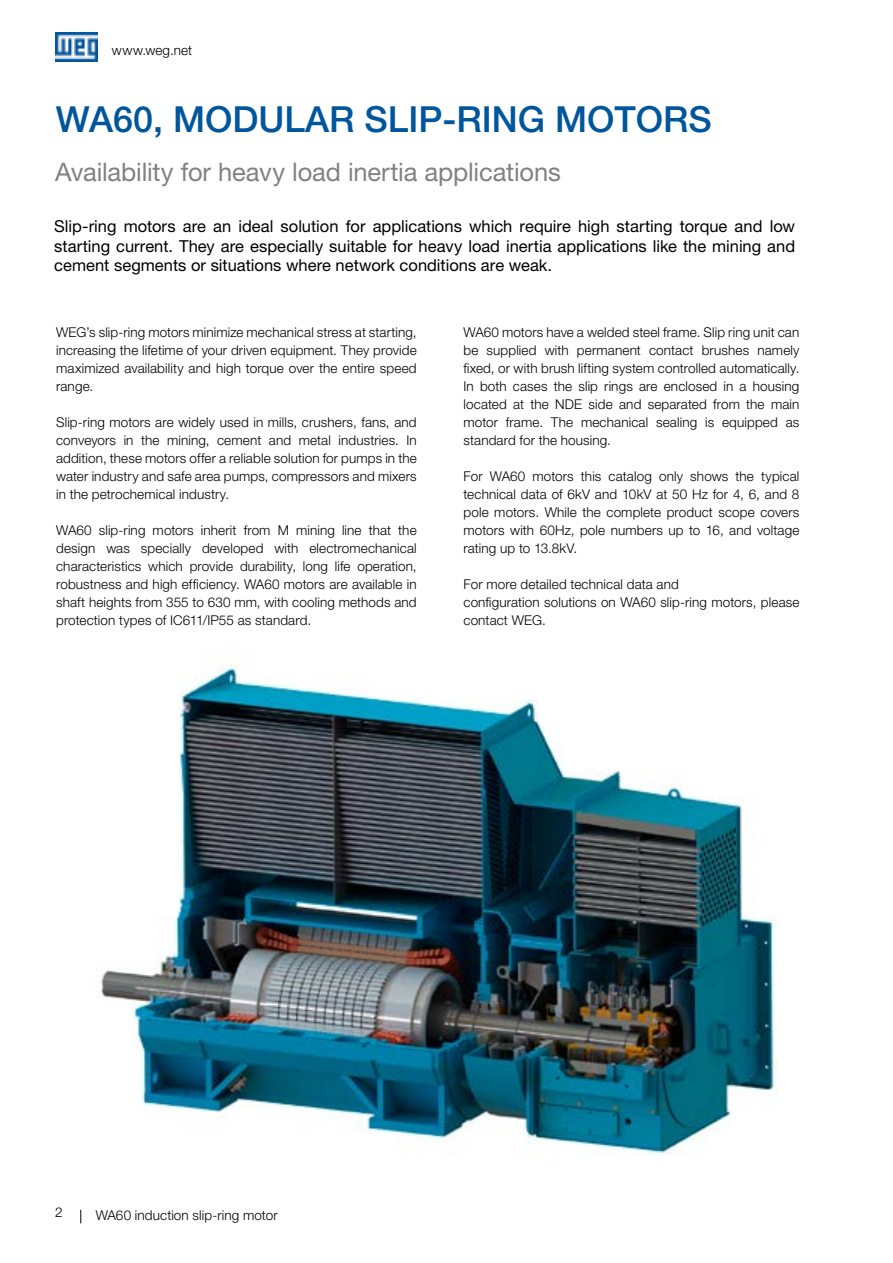
<style>
.page{position:relative;width:893px;height:1263px;background:#fff}
.page>*{position:absolute;margin:0;border:0;box-sizing:border-box;transform-origin:0 0}
.t1{font:500 36px "Helvetica Neue LT Pro";color:#00569d}
.t2{font:25.5px "Helvetica Neue LT Pro";letter-spacing:-.005em;color:#818181}
.t3{font:16.5px/19.8px "Helvetica Neue LT Pro";color:#000;text-align:justify}
.t4{font:300 13.5px/18px "Helvetica Neue LT Pro";letter-spacing:.01em;color:#000;text-align:justify}
</style>
<div class="page">
<img style="left:55px;top:32px;width:43px;height:30px">
<svg style="left:80px;top:1210px;width:1px;height:13px"></svg>
<img style="left:97px;top:662px;width:681px;height:492px">
<p class="t4" style="left:112px;top:41px;width:82px">www.weg.net</p>
<h1 class="t1" style="left:56px;top:98px;width:657px">WA60, MODULAR SLIP-RING MOTORS</h1>
<h2 class="t2" style="left:55px;top:156px;width:507px">Availability for heavy load inertia applications</h2>
<p class="t3" style="left:54px;top:216px;width:742px">Slip-ring motors are an ideal solution for applications which require high starting torque and low starting current. They are especially suitable for heavy load inertia applications like the mining and cement segments or situations where network conditions are weak.</p>
<p class="t4" style="left:56px;top:323px;width:362px">WEG’s slip-ring motors minimize mechanical stress at starting, increasing the lifetime of your driven equipment. They provide maximized availability and high torque over the entire speed range.</p>
<p class="t4" style="left:56px;top:413px;width:362px">Slip-ring motors are widely used in mills, crushers, fans, and conveyors in the mining, cement and metal industries. In addition, these motors offer a reliable solution for pumps in the water industry and safe area pumps, compressors and mixers in the petrochemical industry.</p>
<p class="t4" style="left:56px;top:521px;width:362px">WA60 slip-ring motors inherit from M mining line that the design was specially developed with electromechanical characteristics which provide durability, long life operation, robustness and high efficiency. WA60 motors are available in shaft heights from 355 to 630 mm, with cooling methods and protection types of IC611/IP55 as standard.</p>
<p class="t4" style="left:463px;top:323px;width:337px">WA60 motors have a welded steel frame. Slip ring unit can be supplied with permanent contact brushes namely fixed, or with brush lifting system controlled automatically.<br>In both cases the slip rings are enclosed in a housing located at the NDE side and separated from the main motor frame. The mechanical sealing is equipped as standard for the housing.</p>
<p class="t4" style="left:463px;top:467px;width:337px">For WA60 motors this catalog only shows the typical technical data of 6kV and 10kV at 50 Hz for 4, 6, and 8 pole motors. While the complete product scope covers motors with 60Hz, pole numbers up to 16, and voltage rating up to 13.8kV.</p>
<p class="t4" style="left:463px;top:575px;width:337px;text-align:left">For more detailed technical data and<br>configuration solutions on WA60 slip-ring motors, please contact WEG.</p>
<p class="t4" style="left:55px;top:1203px;width:9px">2</p>
<p class="t4" style="left:96px;top:1206px;width:183px">WA60 induction slip-ring motor</p>
</div>
